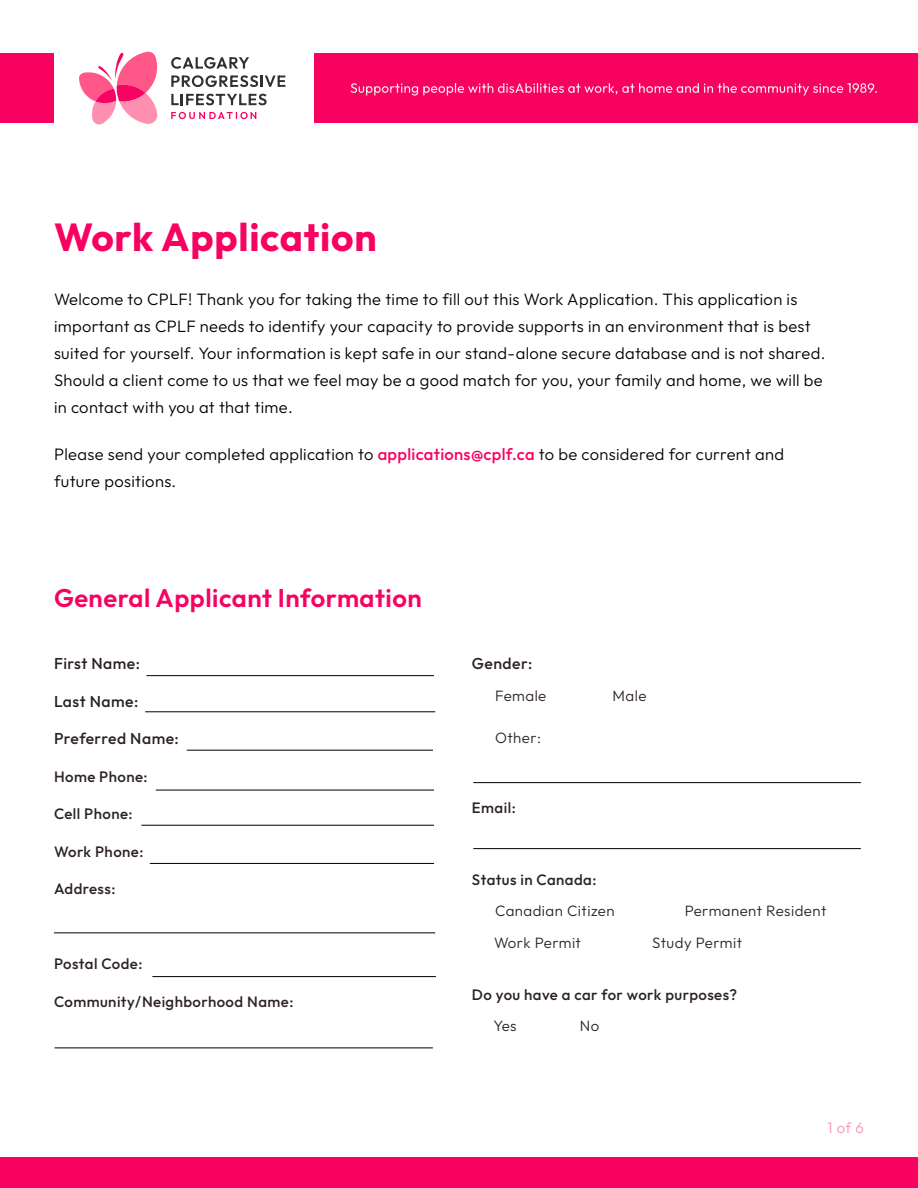
<style>
.page{position:relative;width:918px;height:1188px;background:#fff}
.page>*{position:absolute;margin:0;border:0;box-sizing:border-box;transform-origin:0 0}
.t1{font:700 39px "Outfit";letter-spacing:.02em;color:#f80262}
.t2{font:600 25.5px "Outfit";letter-spacing:.02em;color:#f80262}
.t3{font:300 16.5px/27px "Outfit";letter-spacing:.02em;color:#000}
.t4{font:500 15.75px "Outfit";letter-spacing:.03em;color:#2c2322}
.t5{font:500 15px "Outfit";letter-spacing:.03em;color:#2c2322}
.t6{font:300 15px "Outfit";letter-spacing:.03em;color:#2c2322}
.t7{font:300 15px "Outfit";color:#f494b3}
.s1{font-weight:500;color:#f80262}
</style>
<div class="page">
<hr style="left:54px;top:932px;width:381px;height:1px;background:#000">
<hr style="left:152px;top:976px;width:284px;height:1px;background:#000">
<hr style="left:55px;top:1048px;width:378px;height:1px;background:#000">
<hr style="left:146px;top:675px;width:288px;height:1px;background:#000">
<hr style="left:187px;top:750px;width:246px;height:1px;background:#000">
<hr style="left:473px;top:782px;width:388px;height:1px;background:#000">
<hr style="left:473px;top:848px;width:388px;height:1px;background:#000">
<hr style="left:145px;top:711px;width:290px;height:1px;background:#000">
<hr style="left:156px;top:790px;width:278px;height:1px;background:#000">
<hr style="left:141px;top:825px;width:293px;height:1px;background:#000">
<hr style="left:150px;top:863px;width:284px;height:1px;background:#000">
<div style="left:0;top:1158px;width:918px;height:30px;background:#f80262"></div>
<div style="left:0;top:53px;width:54px;height:69px;background:#f80262"></div>
<div style="left:314px;top:53px;width:604px;height:69px;background:#f80262"></div>
<svg style="left:351px;top:83px;width:526px;height:13px"></svg>
<svg style="left:79px;top:51px;width:79px;height:74px"></svg>
<svg style="left:171px;top:112px;width:85px;height:7px"></svg>
<svg style="left:171px;top:57px;width:78px;height:12px"></svg>
<svg style="left:171px;top:75px;width:114px;height:12px"></svg>
<svg style="left:171px;top:94px;width:96px;height:11px"></svg>
<h1 class="t1" style="left:54px;top:211px;width:324px">Work Application</h1>
<p class="t3" style="left:54px;top:286px;width:773px">Welcome to CPLF! Thank you for taking the time to fill out this Work Application. This application is important as CPLF needs to identify your capacity to provide supports in an environment that is best suited for yourself. Your information is kept safe in our stand-alone secure database and is not shared.<br>Should a client come to us that we feel may be a good match for you, your family and home, we will be in contact with you at that time.</p>
<p class="t3" style="left:54px;top:441px;width:732px">Please send your completed application to <span class="s1">applications@cplf.ca</span> to be considered for current and future positions.</p>
<h2 class="t2" style="left:54px;top:581px;width:369px">General Applicant Information</h2>
<p class="t4" style="left:54px;top:654px;width:88px">First Name:</p>
<p class="t4" style="left:54px;top:691px;width:86px">Last Name:</p>
<p class="t4" style="left:54px;top:729px;width:126px">Preferred Name:</p>
<p class="t5" style="left:54px;top:767px;width:95px">Home Phone:</p>
<p class="t5" style="left:54px;top:804px;width:80px">Cell Phone:</p>
<p class="t5" style="left:54px;top:842px;width:91px">Work Phone:</p>
<p class="t5" style="left:54px;top:879px;width:63px">Address:</p>
<p class="t5" style="left:54px;top:954px;width:90px">Postal Code:</p>
<p class="t5" style="left:54px;top:992px;width:241px">Community/Neighborhood Name:</p>
<p class="t4" style="left:472px;top:654px;width:62px">Gender:</p>
<p class="t6" style="left:495px;top:686px;width:53px">Female</p>
<p class="t6" style="left:613px;top:686px;width:35px">Male</p>
<p class="t6" style="left:495px;top:729px;width:48px">Other:</p>
<p class="t5" style="left:472px;top:798px;width:45px">Email:</p>
<p class="t5" style="left:472px;top:870px;width:126px">Status in Canada:</p>
<p class="t6" style="left:495px;top:902px;width:121px">Canadian Citizen</p>
<p class="t6" style="left:685px;top:902px;width:143px">Permanent Resident</p>
<p class="t6" style="left:494px;top:933px;width:88px">Work Permit</p>
<p class="t6" style="left:652px;top:933px;width:92px">Study Permit</p>
<p class="t5" style="left:472px;top:985px;width:267px">Do you have a car for work purposes?</p>
<p class="t6" style="left:494px;top:1017px;width:24px">Yes</p>
<p class="t6" style="left:580px;top:1017px;width:21px">No</p>
<p class="t7" style="left:828px;top:1118px;width:38px">1 of 6</p>
</div>
